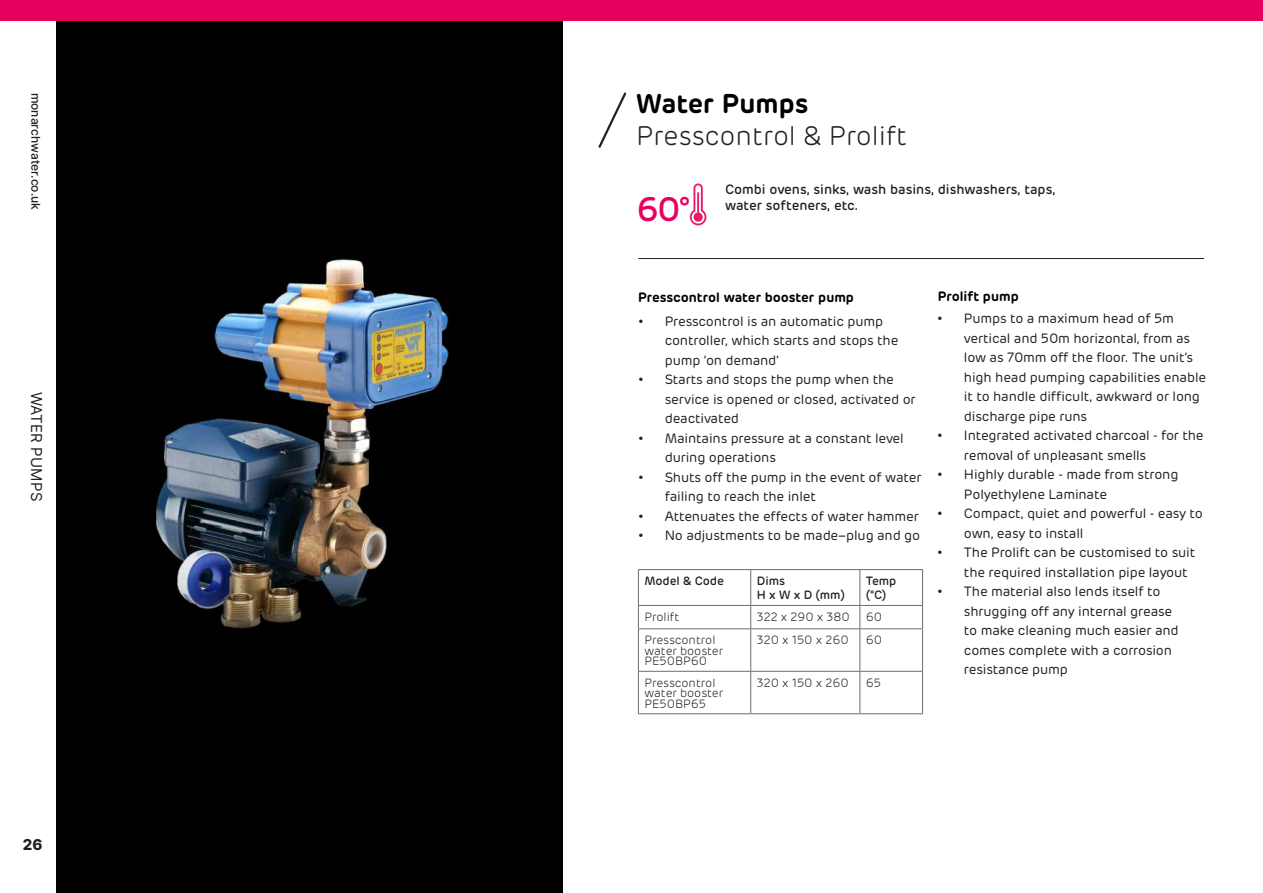
<style>
.page{position:relative;width:1263px;height:893px;background:#fff}
.page>*{position:absolute;margin:0;border:0;box-sizing:border-box;transform-origin:0 0}
.t1{font:500 33.9px "Rubrik";color:#e8005f}
.t2{font:300 27px "Rubrik";color:#231f20}
.t3{font:600 27px "Rubrik";color:#000}
.t4{font:15px "Inter";letter-spacing:.01em;color:#231f20}
.t5{font:800 15px "Inter";color:#231f20}
.t6{font:13.5px/19.5px "Rubrik";letter-spacing:-.01em;color:#231f20}
.t7{font:500 13.5px/16.2px "Rubrik";color:#231f20}
.t8{font:600 13.5px "Rubrik";color:#000}
.t9{font:300 12px/10.5px "Rubrik";color:#231f20}
.t10{font:500 12px/14.4px "Rubrik";color:#231f20}
.t11{font:500 12px "Inter";color:#241f1f}
</style>
<div class="page">
<div style="left:56px;top:0;width:506px;height:893px;background:#000"></div>
<svg style="left:598px;top:92px;width:29px;height:56px"></svg>
<hr style="left:638px;top:569px;width:113px;height:1px;background:#6c6d70">
<hr style="left:638px;top:570px;width:1px;height:35px;background:#6c6d70">
<hr style="left:751px;top:569px;width:109px;height:1px;background:#6c6d70">
<hr style="left:750px;top:570px;width:1px;height:35px;background:#6c6d70">
<hr style="left:860px;top:569px;width:63px;height:1px;background:#6c6d70">
<hr style="left:859px;top:570px;width:1px;height:35px;background:#6c6d70">
<hr style="left:922px;top:570px;width:1px;height:35px;background:#6c6d70">
<hr style="left:638px;top:605px;width:113px;height:1px;background:#6c6d70">
<svg style="left:638px;top:606px;width:1px;height:22px"></svg>
<hr style="left:751px;top:605px;width:109px;height:1px;background:#6c6d70">
<svg style="left:750px;top:606px;width:1px;height:22px"></svg>
<hr style="left:860px;top:605px;width:63px;height:1px;background:#6c6d70">
<svg style="left:859px;top:606px;width:1px;height:22px"></svg>
<svg style="left:922px;top:606px;width:1px;height:22px"></svg>
<hr style="left:638px;top:628px;width:113px;height:1px;background:#6c6d70">
<hr style="left:638px;top:629px;width:1px;height:42px;background:#6c6d70">
<hr style="left:751px;top:628px;width:109px;height:1px;background:#6c6d70">
<hr style="left:750px;top:629px;width:1px;height:42px;background:#6c6d70">
<hr style="left:860px;top:628px;width:63px;height:1px;background:#6c6d70">
<hr style="left:859px;top:629px;width:1px;height:42px;background:#6c6d70">
<hr style="left:922px;top:629px;width:1px;height:42px;background:#6c6d70">
<hr style="left:638px;top:671px;width:113px;height:1px;background:#6c6d70">
<hr style="left:638px;top:672px;width:1px;height:41px;background:#6c6d70">
<hr style="left:751px;top:671px;width:109px;height:1px;background:#6c6d70">
<hr style="left:750px;top:672px;width:1px;height:41px;background:#6c6d70">
<hr style="left:860px;top:671px;width:63px;height:1px;background:#6c6d70">
<hr style="left:859px;top:672px;width:1px;height:41px;background:#6c6d70">
<hr style="left:922px;top:672px;width:1px;height:41px;background:#6c6d70">
<hr style="left:638px;top:713px;width:113px;height:1px;background:#6c6d70">
<hr style="left:751px;top:713px;width:109px;height:1px;background:#6c6d70">
<hr style="left:860px;top:713px;width:63px;height:1px;background:#6c6d70">
<hr style="left:638px;top:258px;width:566px;height:1px;background:#231f20">
<div style="left:0;top:0;width:1263px;height:21px;background:#e8005f"></div>
<svg style="left:690px;top:183px;width:16px;height:42px"></svg>
<img style="left:156px;top:259px;width:296px;height:370px">
<p class="t11" style="left:44px;top:93px;width:119px;rotate:90deg">monarchwater.co.uk</p>
<p class="t4" style="left:48px;top:392px;width:111px;rotate:90deg">WATER PUMPS</p>
<p class="t5" style="left:23px;top:833px;width:21px">26</p>
<h2 class="t3" style="left:636px;top:86px;width:174px">Water Pumps</h2>
<h2 class="t2" style="left:636px;top:120px;width:272px">Presscontrol &amp; Prolift</h2>
<h1 class="t1" style="left:636px;top:188px;width:56px">60°</h1>
<p class="t7" style="left:725px;top:181px;width:332px">Combi ovens, sinks, wash basins, dishwashers, taps, water softeners, etc.</p>
<p class="t8" style="left:638px;top:289px;width:217px">Presscontrol water booster pump</p>
<p class="t8" style="left:938px;top:288px;width:83px">Prolift pump</p>
<p class="t6" style="left:665px;top:312px;width:235px;text-indent:-27px">• Presscontrol is an automatic pump controller, which starts and stops the pump ‘on demand’</p>
<p class="t6" style="left:665px;top:370px;width:252px;text-indent:-27px">• Starts and stops the pump when the service is opened or closed, activated or deactivated</p>
<p class="t6" style="left:665px;top:429px;width:241px;text-indent:-27px">• Maintains pressure at a constant level during operations</p>
<p class="t6" style="left:665px;top:468px;width:258px;text-indent:-27px">• Shuts off the pump in the event of water failing to reach the inlet</p>
<p class="t6" style="left:638px;top:507px;width:283px">• Attenuates the effects of water hammer</p>
<p class="t6" style="left:638px;top:526px;width:284px">• No adjustments to be made–plug and go</p>
<p class="t10" style="left:644px;top:574px;width:81px">Model &amp; Code</p>
<p class="t10" style="left:757px;top:574px;width:90px">Dims<br>H x W x D (mm)</p>
<p class="t10" style="left:866px;top:574px;width:32px">Temp (°C)</p>
<p class="t9" style="left:644px;top:612px;width:36px">Prolift</p>
<p class="t9" style="left:757px;top:612px;width:95px">322 x 290 x 380</p>
<p class="t9" style="left:866px;top:612px;width:18px">60</p>
<p class="t9" style="left:644px;top:635px;width:80px">Presscontrol water booster<br>PE50BP60</p>
<p class="t9" style="left:757px;top:635px;width:93px">320 x 150 x 260</p>
<p class="t9" style="left:866px;top:635px;width:18px">60</p>
<p class="t9" style="left:644px;top:678px;width:80px">Presscontrol water booster<br>PE50BP65</p>
<p class="t9" style="left:757px;top:678px;width:93px">320 x 150 x 260</p>
<p class="t9" style="left:866px;top:678px;width:17px">65</p>
<p class="t6" style="left:964px;top:309px;width:244px;text-indent:-27px">• Pumps to a maximum head of 5m vertical and 50m horizontal, from as low as 70mm off the floor. The unit’s high head pumping capabilities enable it to handle difficult, awkward or long discharge pipe runs</p>
<p class="t6" style="left:964px;top:426px;width:241px;text-indent:-27px">• Integrated activated charcoal - for the removal of unpleasant smells</p>
<p class="t6" style="left:964px;top:465px;width:216px;text-indent:-27px">• Highly durable - made from strong<br>Polyethylene Laminate</p>
<p class="t6" style="left:964px;top:504px;width:240px;text-indent:-27px">• Compact, quiet and powerful - easy to own, easy to install</p>
<p class="t6" style="left:964px;top:543px;width:233px;text-indent:-27px">• The Prolift can be customised to suit the required installation pipe layout</p>
<p class="t6" style="left:964px;top:582px;width:216px;text-indent:-27px">• The material also lends itself to shrugging off any internal grease to make cleaning much easier and comes complete with a corrosion resistance pump</p>
</div>
